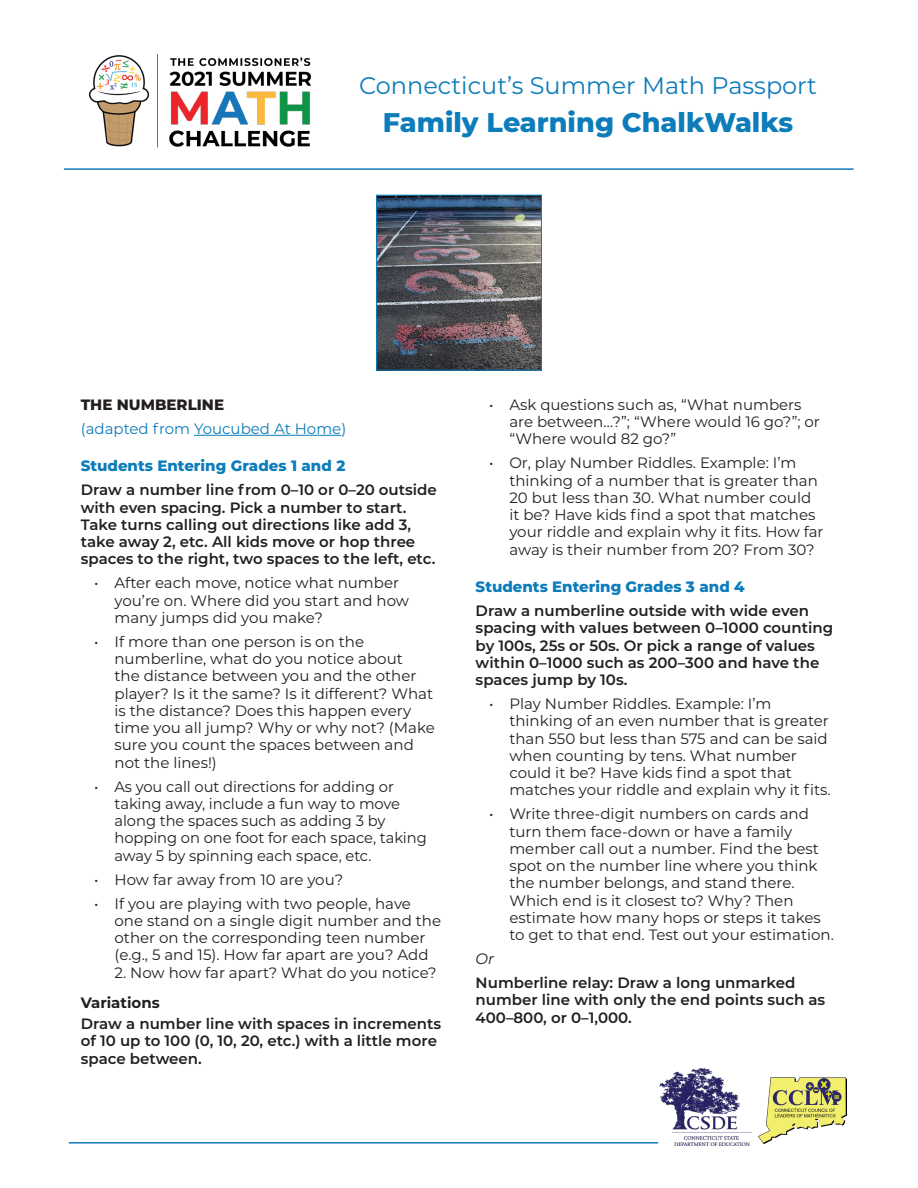
<style>
.page{position:relative;width:918px;height:1188px;background:#fff}
.page>*{position:absolute;margin:0;border:0;box-sizing:border-box;transform-origin:0 0}
.t1{font:800 27px "Montserrat";color:#0c7cba}
.t2{font:24px "Montserrat";color:#0c7cba}
.t3{font:15px/17.2px "Montserrat";color:#231f20}
.t4{font:600 15px/17.2px "Montserrat";color:#231f20}
.t5{font:800 15px "Montserrat";color:#0c7cba}
.t6{font:15px "Montserrat";color:#0c7cba}
.t7{font:800 15px "Montserrat";color:#231f20}
.t8{font:700 15px "Montserrat";color:#231f20}
.t9{font:italic 15px "Montserrat";color:#231f20}
</style>
<div class="page">
<hr style="left:69px;top:1142px;width:589px;height:2px;background:#0c7cba">
<hr style="left:64px;top:168px;width:790px;height:2px;background:#0c7cba">
<img style="left:90px;top:54px;width:222px;height:94px">
<img style="left:378px;top:197px;width:162px;height:172px">
<div style="left:376px;top:195px;width:166px;height:176px;border:1px solid #0c7cba"></div>
<hr style="left:194px;top:435px;width:147px;height:1px;background:#0c7cba">
<img style="left:659px;top:1068px;width:93px;height:78px">
<img style="left:758px;top:1077px;width:88px;height:67px">
<p class="t2" style="left:359px;top:69px;width:459px">Connecticut’s Summer Math Passport</p>
<p class="t1" style="left:383px;top:102px;width:412px">Family Learning ChalkWalks</p>
<p class="t7" style="left:81px;top:393px;width:145px">THE NUMBERLINE</p>
<p class="t6" style="left:81px;top:418px;width:267px">(adapted from Youcubed At Home)</p>
<h2 class="t5" style="left:81px;top:455px;width:266px">Students Entering Grades 1 and 2</h2>
<p class="t4" style="left:81px;top:481px;width:358px">Draw a number line from 0–10 or 0–20 outside with even spacing. Pick a number to start.<br>Take turns calling out directions like add 3, take away 2, etc. All kids move or hop three spaces to the right, two spaces to the left, etc.</p>
<p class="t3" style="left:115px;top:574px;width:296px;text-indent:-20px">• After each move, notice what number you’re on. Where did you start and how many jumps did you make?</p>
<p class="t3" style="left:115px;top:632px;width:322px;text-indent:-20px">• If more than one person is on the numberline, what do you notice about<br>the distance between you and the other player? Is it the same? Is it different? What is the distance? Does this happen every time you all jump? Why or why not? (Make sure you count the spaces between and not the lines!)</p>
<p class="t3" style="left:115px;top:777px;width:314px;text-indent:-20px">• As you call out directions for adding or taking away, include a fun way to move along the spaces such as adding 3 by hopping on one foot for each space, taking away 5 by spinning each space, etc.</p>
<p class="t3" style="left:94px;top:870px;width:251px">• How far away from 10 are you?</p>
<p class="t3" style="left:115px;top:894px;width:328px;text-indent:-20px">• If you are playing with two people, have one stand on a single digit number and the other on the corresponding teen number (e.g., 5 and 15). How far apart are you? Add</p>
<p class="t3" style="left:115px;top:963px;width:324px">2. Now how far apart? What do you notice?</p>
<p class="t8" style="left:81px;top:992px;width:80px">Variations</p>
<p class="t4" style="left:81px;top:1014px;width:362px">Draw a number line with spaces in increments of 10 up to 100 (0, 10, 20, etc.) with a little more space between.</p>
<p class="t3" style="left:509px;top:395px;width:312px;text-indent:-20px">• Ask questions such as, “What numbers are between…?”; “Where would 16 go?”; or “Where would 82 go?”</p>
<p class="t3" style="left:509px;top:454px;width:316px;text-indent:-20px">• Or, play Number Riddles. Example: I’m thinking of a number that is greater than 20 but less than 30. What number could it be? Have kids find a spot that matches your riddle and explain why it fits. How far away is their number from 20? From 30?</p>
<h2 class="t5" style="left:476px;top:576px;width:271px">Students Entering Grades 3 and 4</h2>
<p class="t4" style="left:476px;top:601px;width:359px">Draw a numberline outside with wide even spacing with values between 0–1000 counting by 100s, 25s or 50s. Or pick a range of values within 0–1000 such as 200–300 and have the spaces jump by 10s.</p>
<p class="t3" style="left:509px;top:695px;width:323px;text-indent:-20px">• Play Number Riddles. Example: I’m thinking of an even number that is greater than 550 but less than 575 and can be said when counting by tens. What number could it be? Have kids find a spot that matches your riddle and explain why it fits.</p>
<p class="t3" style="left:509px;top:805px;width:326px;text-indent:-20px">• Write three-digit numbers on cards and turn them face-down or have a family member call out a number. Find the best spot on the number line where you think the number belongs, and stand there.<br>Which end is it closest to? Why? Then estimate how many hops or steps it takes to get to that end. Test out your estimation.</p>
<p class="t9" style="left:476px;top:948px;width:20px">Or</p>
<p class="t4" style="left:476px;top:973px;width:351px">Numberline relay: Draw a long unmarked number line with only the end points such as<br>400–800, or 0–1,000.</p>
</div>
